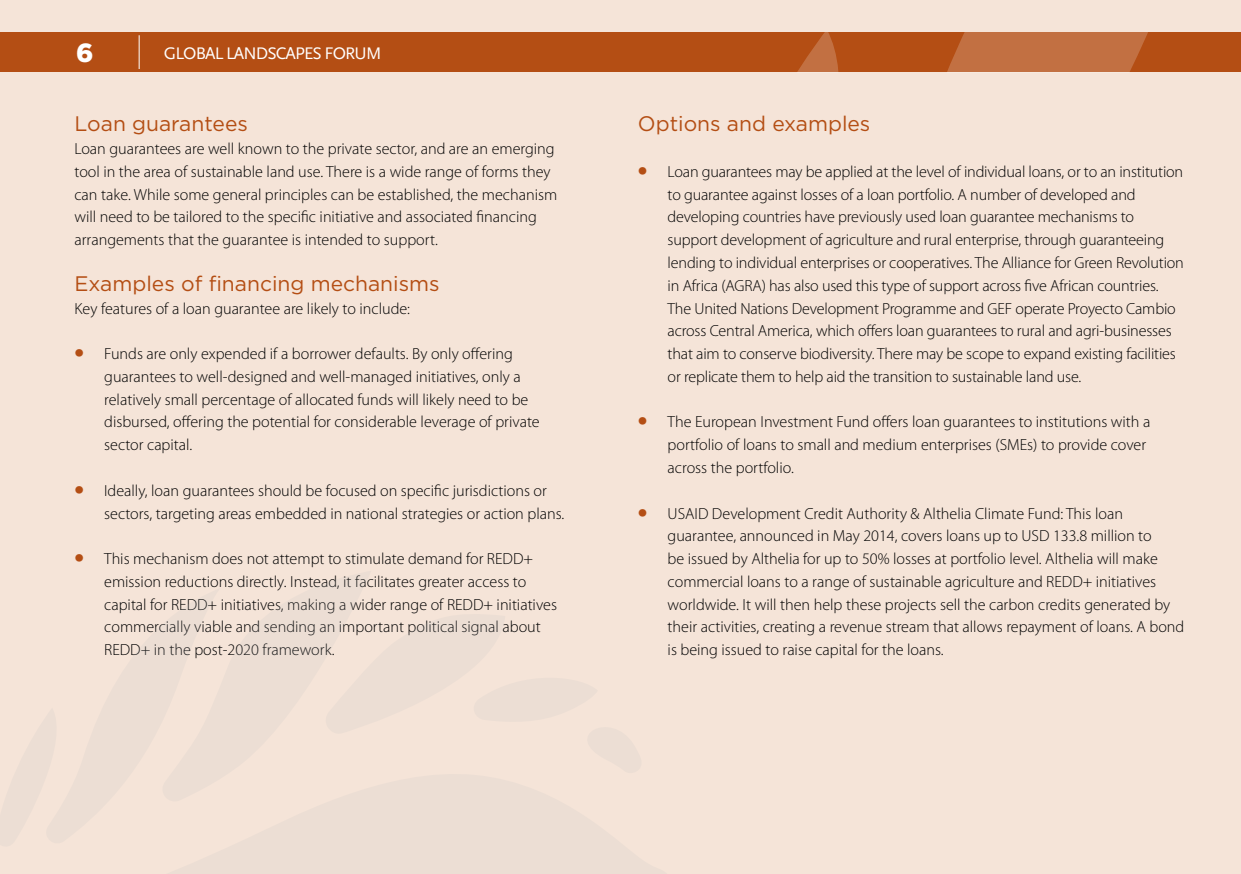
<style>
.page{position:relative;width:1241px;height:874px;background:#fff}
.page>*{position:absolute;margin:0;border:0;box-sizing:border-box;transform-origin:0 0}
.t1{font:900 26.25px "Gotham";color:#fff}
.t2{font:21px "Gotham";color:#b44e14}
.t3{font:17.5px "Scala Sans Pro";letter-spacing:-.05em;color:#fff}
.t4{font:300 16.1px/22.8px "Myriad Pro";color:#000}
.s1{color:#b44e14}
</style>
<div class="page">
<div style="left:0;top:0;width:1240px;height:873px;background:#f5e4d8"></div>
<div style="left:0;top:32px;width:1240px;height:40px;background:#b44e14"></div>
<hr style="left:139px;top:35px;width:1px;height:34px;background:#fff">
<svg style="left:797px;top:32px;width:351px;height:40px"></svg>
<hr style="left:1240px;top:624px;width:1px;height:249px;background:#f5f5f5">
<hr style="left:1240px;top:0;width:1px;height:624px;background:#b44e14">
<h1 class="t1" style="left:76px;top:34px;width:19px">6</h1>
<p class="t3" style="left:164px;top:43px;width:219px">GLOBAL LANDSCAPES FORUM</p>
<h2 class="t2" style="left:74px;top:110px;width:175px">Loan guarantees</h2>
<p class="t4" style="left:74px;top:138px;width:484px">Loan guarantees are well known to the private sector, and are an emerging tool in the area of sustainable land use. There is a wide range of forms they can take. While some general principles can be established, the mechanism will need to be tailored to the specific initiative and associated financing arrangements that the guarantee is intended to support.</p>
<h2 class="t2" style="left:74px;top:270px;width:366px">Examples of financing mechanisms</h2>
<p class="t4" style="left:74px;top:297px;width:337px">Key features of a loan guarantee are likely to include:</p>
<p class="t4" style="left:104px;top:342px;width:437px;text-indent:-30px"><span class="s1">•</span> Funds are only expended if a borrower defaults. By only offering guarantees to well-designed and well-managed initiatives, only a relatively small percentage of allocated funds will likely need to be disbursed, offering the potential for considerable leverage of private sector capital.</p>
<p class="t4" style="left:104px;top:479px;width:461px;text-indent:-30px"><span class="s1">•</span> Ideally, loan guarantees should be focused on specific jurisdictions or sectors, targeting areas embedded in national strategies or action plans.</p>
<p class="t4" style="left:104px;top:547px;width:454px;text-indent:-30px"><span class="s1">•</span> This mechanism does not attempt to stimulate demand for REDD+ emission reductions directly. Instead, it facilitates greater access to capital for REDD+ initiatives, making a wider range of REDD+ initiatives commercially viable and sending an important political signal about REDD+ in the post-2020 framework.</p>
<h2 class="t2" style="left:637px;top:110px;width:234px">Options and examples</h2>
<p class="t4" style="left:667px;top:160px;width:517px;text-indent:-30px"><span class="s1">•</span> Loan guarantees may be applied at the level of individual loans, or to an institution to guarantee against losses of a loan portfolio. A number of developed and developing countries have previously used loan guarantee mechanisms to support development of agriculture and rural enterprise, through guaranteeing lending to individual enterprises or cooperatives. The Alliance for Green Revolution in Africa (AGRA) has also used this type of support across five African countries.<br>The United Nations Development Programme and GEF operate Proyecto Cambio across Central America, which offers loan guarantees to rural and agri-businesses that aim to conserve biodiversity. There may be scope to expand existing facilities or replicate them to help aid the transition to sustainable land use.</p>
<p class="t4" style="left:667px;top:411px;width:484px;text-indent:-30px"><span class="s1">•</span> The European Investment Fund offers loan guarantees to institutions with a portfolio of loans to small and medium enterprises (SMEs) to provide cover across the portfolio.</p>
<p class="t4" style="left:667px;top:502px;width:518px;text-indent:-30px"><span class="s1">•</span> USAID Development Credit Authority &amp; Althelia Climate Fund: This loan guarantee, announced in May 2014, covers loans up to USD 133.8 million to<br>be issued by Althelia for up to 50% losses at portfolio level. Althelia will make commercial loans to a range of sustainable agriculture and REDD+ initiatives worldwide. It will then help these projects sell the carbon credits generated by their activities, creating a revenue stream that allows repayment of loans. A bond is being issued to raise capital for the loans.</p>
</div>
